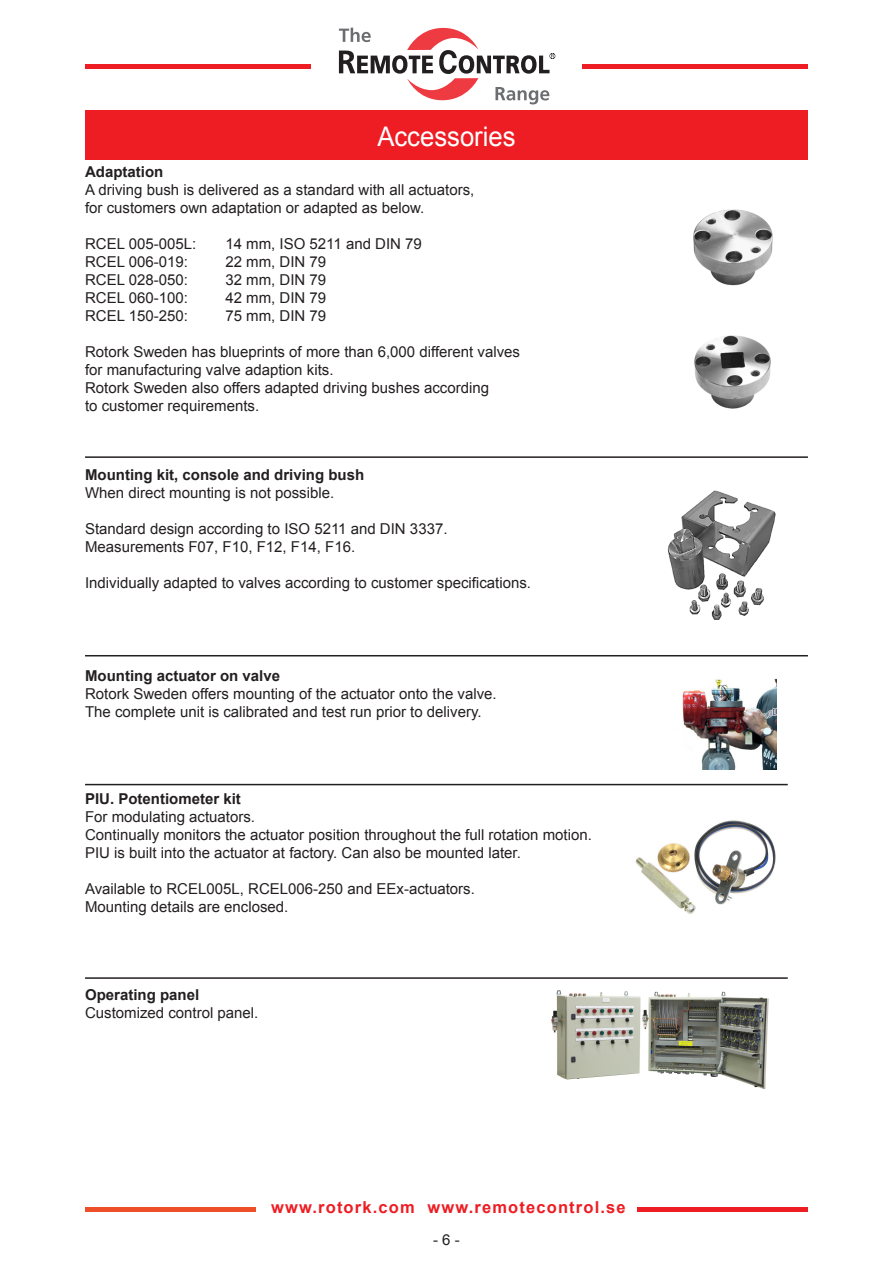
<style>
.page{position:relative;width:893px;height:1263px;background:#fff}
.page>*{position:absolute;margin:0;border:0;box-sizing:border-box;transform-origin:0 0}
.t1{font:27px "Arial";color:#fff;scale:.95 1}
.t2{font:700 16.5px "Arial";letter-spacing:.07em;color:#ee1d23}
.t3{font:15px "Arial";color:#231f20}
.t4{font:700 15px "Arial";color:#231f20}
</style>
<div class="page">
<hr style="left:583px;top:64px;width:225px;height:4px;background:#ee1d23">
<hr style="left:85px;top:64px;width:225px;height:4px;background:#ee1d23">
<svg style="left:339px;top:28px;width:216px;height:76px"></svg>
<div style="left:85px;top:1207px;width:170px;height:5px;background:#ed4f29"></div>
<div style="left:638px;top:1207px;width:170px;height:5px;background:#ee1d23"></div>
<div style="left:85px;top:111px;width:723px;height:49px;background:#ee1d23"></div>
<img style="left:693px;top:209px;width:80px;height:77px">
<img style="left:694px;top:335px;width:77px;height:74px">
<img style="left:551px;top:990px;width:218px;height:99px">
<img style="left:635px;top:820px;width:141px;height:94px">
<img style="left:682px;top:678px;width:94px;height:92px">
<img style="left:667px;top:490px;width:109px;height:130px">
<hr style="left:85px;top:456px;width:723px;height:2px;background:#231f20">
<hr style="left:85px;top:655px;width:723px;height:1px;background:#231f20">
<hr style="left:85px;top:784px;width:703px;height:1px;background:#231f20">
<hr style="left:85px;top:977px;width:703px;height:2px;background:#231f20">
<p class="t1" style="left:377px;top:119px;width:147px">Accessories</p>
<p class="t4" style="left:85px;top:161px;width:80px">Adaptation</p>
<p class="t3" style="left:85px;top:180px;width:391px">A driving bush is delivered as a standard with all actuators,</p>
<p class="t3" style="left:85px;top:198px;width:341px">for customers own adaptation or adapted as below.</p>
<p class="t3" style="left:85px;top:234px;width:113px">RCEL 005-005L:</p>
<p class="t3" style="left:225px;top:234px;width:198px">14 mm, ISO 5211 and DIN 79</p>
<p class="t3" style="left:85px;top:252px;width:104px">RCEL 006-019:</p>
<p class="t3" style="left:225px;top:252px;width:102px">22 mm, DIN 79</p>
<p class="t3" style="left:85px;top:270px;width:104px">RCEL 028-050:</p>
<p class="t3" style="left:225px;top:270px;width:102px">32 mm, DIN 79</p>
<p class="t3" style="left:85px;top:288px;width:104px">RCEL 060-100:</p>
<p class="t3" style="left:225px;top:288px;width:102px">42 mm, DIN 79</p>
<p class="t3" style="left:85px;top:306px;width:104px">RCEL 150-250:</p>
<p class="t3" style="left:225px;top:306px;width:102px">75 mm, DIN 79</p>
<p class="t3" style="left:85px;top:342px;width:436px">Rotork Sweden has blueprints of more than 6,000 different valves</p>
<p class="t3" style="left:85px;top:360px;width:250px">for manufacturing valve adaption kits.</p>
<p class="t3" style="left:85px;top:378px;width:406px">Rotork Sweden also offers adapted driving bushes according</p>
<p class="t3" style="left:85px;top:396px;width:176px">to customer requirements.</p>
<p class="t4" style="left:85px;top:464px;width:281px">Mounting kit, console and driving bush</p>
<p class="t3" style="left:85px;top:482px;width:251px">When direct mounting is not possible.</p>
<p class="t3" style="left:85px;top:518px;width:364px">Standard design according to ISO 5211 and DIN 3337.</p>
<p class="t3" style="left:85px;top:536px;width:272px">Measurements F07, F10, F12, F14, F16.</p>
<p class="t3" style="left:85px;top:572px;width:448px">Individually adapted to valves according to customer specifications.</p>
<p class="t4" style="left:85px;top:665px;width:197px">Mounting actuator on valve</p>
<p class="t3" style="left:85px;top:684px;width:413px">Rotork Sweden offers mounting of the actuator onto the valve.</p>
<p class="t3" style="left:85px;top:702px;width:398px">The complete unit is calibrated and test run prior to delivery.</p>
<p class="t4" style="left:85px;top:789px;width:157px">PIU. Potentiometer kit</p>
<p class="t3" style="left:85px;top:807px;width:172px">For modulating actuators.</p>
<p class="t3" style="left:85px;top:825px;width:508px">Continually monitors the actuator position throughout the full rotation motion.</p>
<p class="t3" style="left:85px;top:843px;width:437px">PIU is built into the actuator at factory. Can also be mounted later.</p>
<p class="t3" style="left:85px;top:879px;width:391px">Available to RCEL005L, RCEL006-250 and EEx-actuators.</p>
<p class="t3" style="left:85px;top:897px;width:205px">Mounting details are enclosed.</p>
<p class="t4" style="left:85px;top:984px;width:116px">Operating panel</p>
<p class="t3" style="left:85px;top:1003px;width:175px">Customized control panel.</p>
<p class="t2" style="left:271px;top:1196px;width:356px">www.rotork.com www.remotecontrol.se</p>
<p class="t3" style="left:433px;top:1229px;width:28px">- 6 -</p>
</div>
